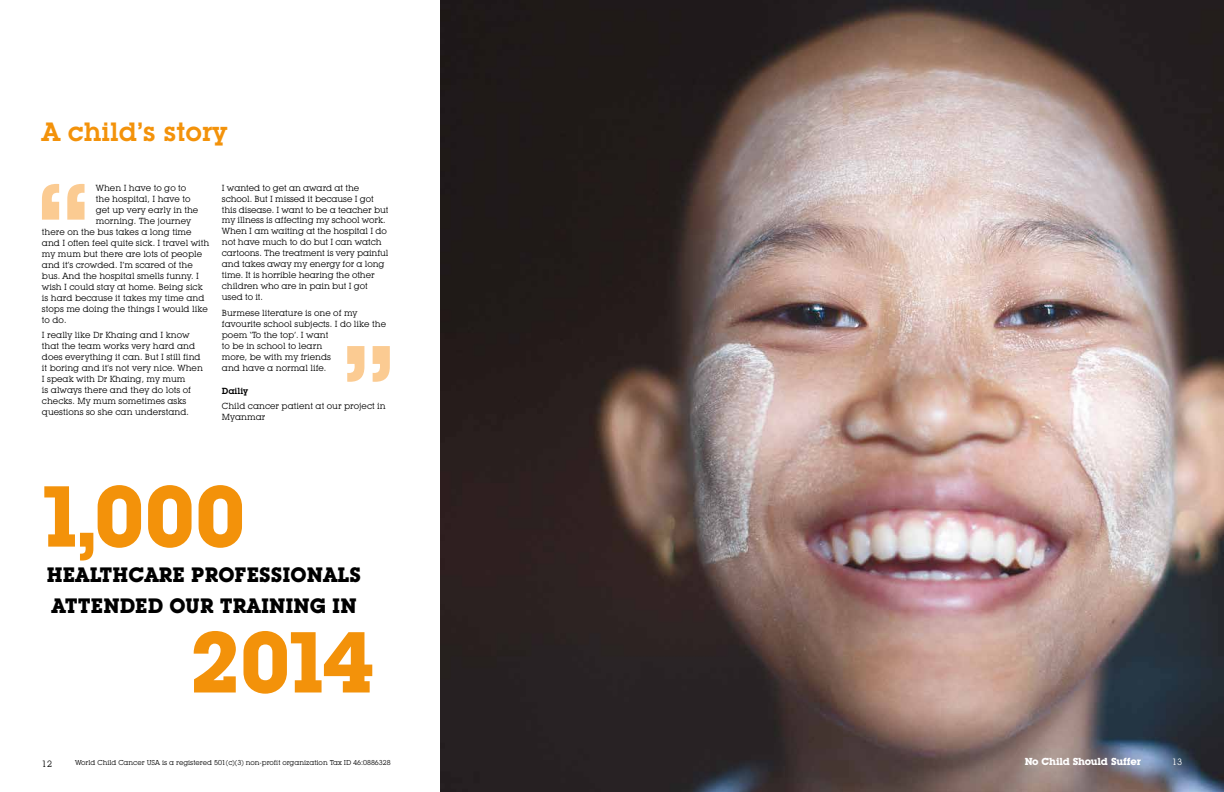
<style>
.page{position:relative;width:1224px;height:792px;background:#fff}
.page>*{position:absolute;margin:0;border:0;box-sizing:border-box;transform-origin:0 0}
.t1{font:700 84.8px "Lubalin Graph IT Cby BT";color:#f3920a}
.t2{font:600 26px "Lubalin Graph IT Cby BT";color:#f3920a}
.t3{font:700 20.5px/30.5px "Lubalin Graph IT Cby BT";color:#000}
.t4{font:700 10px "Lubalin Graph IT Cby BT";letter-spacing:-.02em;color:#fff}
.t5{font:9px "Lubalin Graph IT Cby BT";color:#000}
.t6{font:9px "Lubalin Graph IT Cby BT";color:#fff}
.t7{font:8.7px/11px "Lubalin Graph IT Cby BT";color:#000}
.t8{font:600 8.7px "Lubalin Graph IT Cby BT";color:#000}
.t9{font:7px "Lubalin Graph IT Cby BT";color:#000}
</style>
<div class="page">
<img style="left:441px;top:0;width:783px;height:792px">
<svg style="left:42px;top:184px;width:43px;height:36px"></svg>
<svg style="left:347px;top:346px;width:43px;height:36px"></svg>
<h2 class="t2" style="left:42px;top:116px;width:187px">A child’s story</h2>
<p class="t7" style="left:96px;top:182px;width:92px">When I have to go to</p>
<p class="t7" style="left:96px;top:193px;width:96px">the hospital, I have to</p>
<p class="t7" style="left:96px;top:204px;width:104px">get up very early in the</p>
<p class="t7" style="left:96px;top:215px;width:97px">morning. The journey</p>
<p class="t7" style="left:42px;top:226px;width:151px">there on the bus takes a long time</p>
<p class="t7" style="left:42px;top:237px;width:169px">and I often feel quite sick. I travel with</p>
<p class="t7" style="left:42px;top:248px;width:162px">my mum but there are lots of people</p>
<p class="t7" style="left:42px;top:259px;width:152px">and it’s crowded. I’m scared of the</p>
<p class="t7" style="left:42px;top:270px;width:158px">bus. And the hospital smells funny. I</p>
<p class="t7" style="left:42px;top:281px;width:162px">wish I could stay at home. Being sick</p>
<p class="t7" style="left:42px;top:292px;width:164px">is hard because it takes my time and</p>
<p class="t7" style="left:42px;top:303px;width:167px">stops me doing the things I would like</p>
<p class="t7" style="left:42px;top:314px;width:26px">to do.</p>
<p class="t7" style="left:42px;top:329px;width:162px">I really like Dr Khaing and I know that the team works very hard and does everything it can. But I still find it boring and it’s not very nice. When<br>I speak with Dr Khaing, my mum<br>is always there and they do lots of checks. My mum sometimes asks questions so she can understand.</p>
<p class="t7" style="left:222px;top:182px;width:168px">I wanted to get an award at the school. But I missed it because I got this disease. I want to be a teacher but my illness is affecting my school work.<br>When I am waiting at the hospital I do not have much to do but I can watch cartoons. The treatment is very painful and takes away my energy for a long time. It is horrible hearing the other children who are in pain but I got used to it.</p>
<p class="t7" style="left:222px;top:307px;width:166px">Burmese literature is one of my favourite school subjects. I do like the poem ‘To the top’. I want<br>to be in school to learn<br>more, be with my friends<br>and have a normal life.</p>
<p class="t8" style="left:222px;top:386px;width:28px">Dailiy</p>
<p class="t7" style="left:222px;top:401px;width:165px">Child cancer patient at our project in<br>Myanmar</p>
<h1 class="t1" style="left:35px;top:465px;width:212px">1,000</h1>
<h3 class="t3" style="left:47px;top:560px;width:316px">HEALTHCARE PROFESSIONALS<br>ATTENDED OUR TRAINING IN</h3>
<h1 class="t1" style="left:190px;top:611px;width:185px">2014</h1>
<p class="t5" style="left:42px;top:758px;width:12px">12</p>
<p class="t9" style="left:75px;top:759px;width:317px">World Child Cancer USA is a registered 501(c)(3) non-profit organization Tax ID 46:0886328</p>
<p class="t4" style="left:1025px;top:756px;width:118px">No Child Should Suffer</p>
<p class="t6" style="left:1172px;top:756px;width:12px">13</p>
</div>
